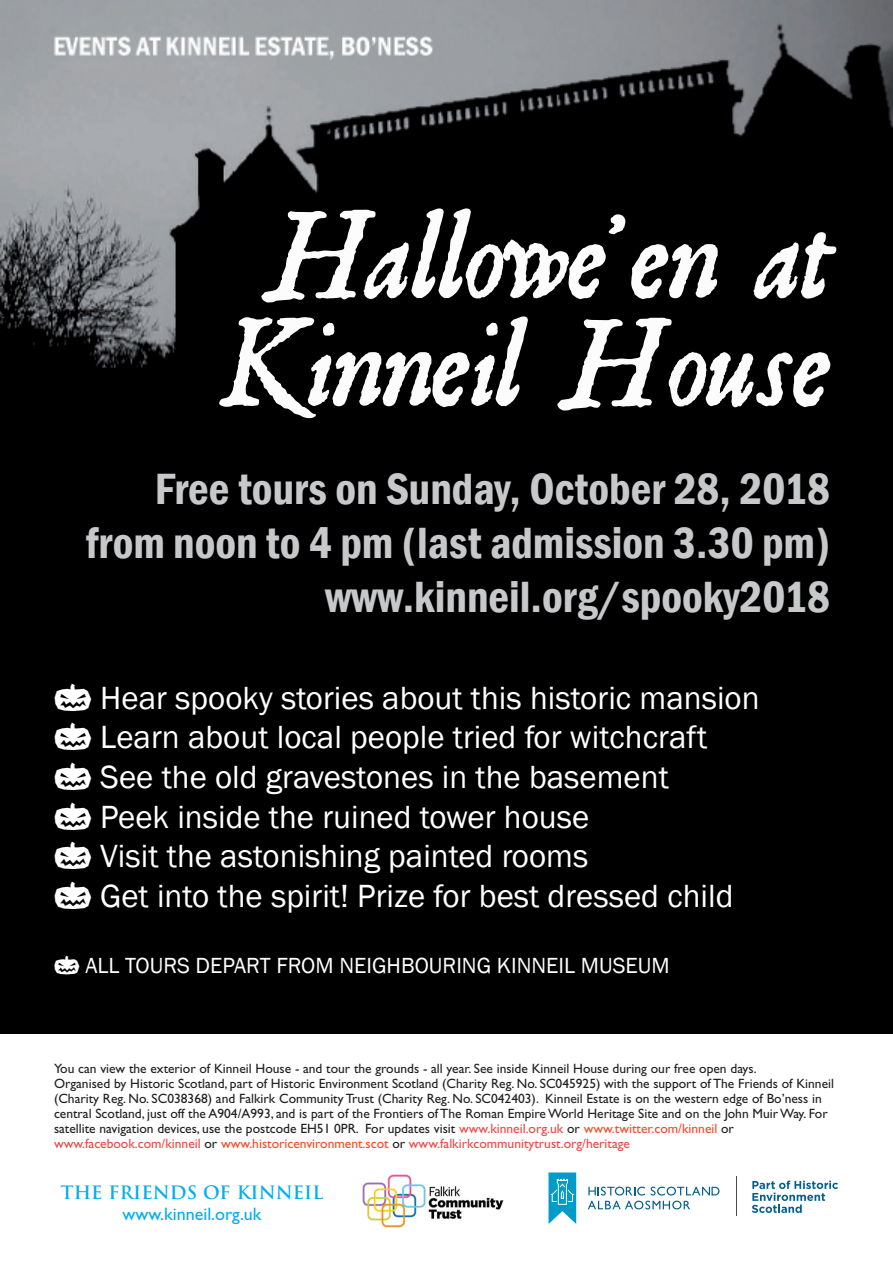
<style>
.page{position:relative;width:893px;height:1263px;background:#fff}
.page>*{position:absolute;margin:0;border:0;box-sizing:border-box;transform-origin:0 0}
.t1{font:italic 135px/108px "JSL Ancient";color:#fcfcfc}
.t2{font:600 condensed 45px/54px "Franklin Gothic";color:#c7c8ca;text-align:right}
.t3{font:33px/39.6px "Franklin Gothic";color:#fff}
.t4{font:22.5px "Franklin Gothic";color:#fff}
.t5{font:700 18px "Trajan Pro";color:#00aeef}
.t6{font:18px "Gill Sans";color:#00aeef}
.t7{font:13.5px/15px "Gill Sans";color:#231f20}
.s1{font-family:"ILL o Cto Ber 98"}
.s2{color:#ef4744}
.s3{color:#f04c27}
</style>
<div class="page">
<img style="left:0;top:0;width:893px;height:1033px">
<svg style="left:752px;top:1180px;width:86px;height:33px"></svg>
<hr style="left:736px;top:1176px;width:1px;height:39px;background:#4b4c4d">
<svg style="left:549px;top:1172px;width:27px;height:52px"></svg>
<svg style="left:588px;top:1186px;width:131px;height:23px"></svg>
<img style="left:362px;top:1174px;width:142px;height:54px">
<h1 class="t1" style="left:224px;top:221px;width:608px">Hallowe’en at<br>Kinneil House</h1>
<h2 class="t2" style="left:85px;top:461px;width:746px">Free tours on Sunday, October 28, 2018 from noon to 4 pm (last admission 3.30 pm) www.kinneil.org/spooky2018</h2>
<p class="t3" style="left:54px;top:679px;width:707px"><span class="s1">Q</span> Hear spooky stories about this historic mansion <span class="s1">Q</span> Learn about local people tried for witchcraft<br><span class="s1">Q</span> See the old gravestones in the basement<br><span class="s1">Q</span> Peek inside the ruined tower house<br><span class="s1">Q</span> Visit the astonishing painted rooms<br><span class="s1">Q</span> Get into the spirit! Prize for best dressed child</p>
<h3 class="t4" style="left:54px;top:952px;width:617px"><span class="s1">Q</span> ALL TOURS DEPART FROM NEIGHBOURING KINNEIL MUSEUM</h3>
<p class="t7" style="left:54px;top:1061px;width:782px">You can view the exterior of Kinneil House - and tour the grounds - all year. See inside Kinneil House during our free open days.<br>Organised by Historic Scotland, part of Historic Environment Scotland (Charity Reg. No. SC045925) with the support of The Friends of Kinneil (Charity Reg. No. SC038368) and Falkirk Community Trust (Charity Reg. No. SC042403). Kinneil Estate is on the western edge of Bo’ness in central Scotland, just off the A904/A993, and is part of the Frontiers of The Roman Empire World Heritage Site and on the John Muir Way. For satellite navigation devices, use the postcode EH51 0PR. For updates visit <span class="s2">www.kinneil.org.uk</span> or <span class="s3">www.twitter.com/kinneil</span> or <span class="s2">www.facebook.com/kinneil</span> or <span class="s3">www.historicenvironment.scot</span> or <span class="s2">www.falkirkcommunitytrust.org/heritage</span></p>
<h3 class="t5" style="left:61px;top:1182px;width:264px">THE FRIENDS OF KINNEIL</h3>
<h3 class="t6" style="left:123px;top:1204px;width:141px">www.kinneil.org.uk</h3>
</div>
